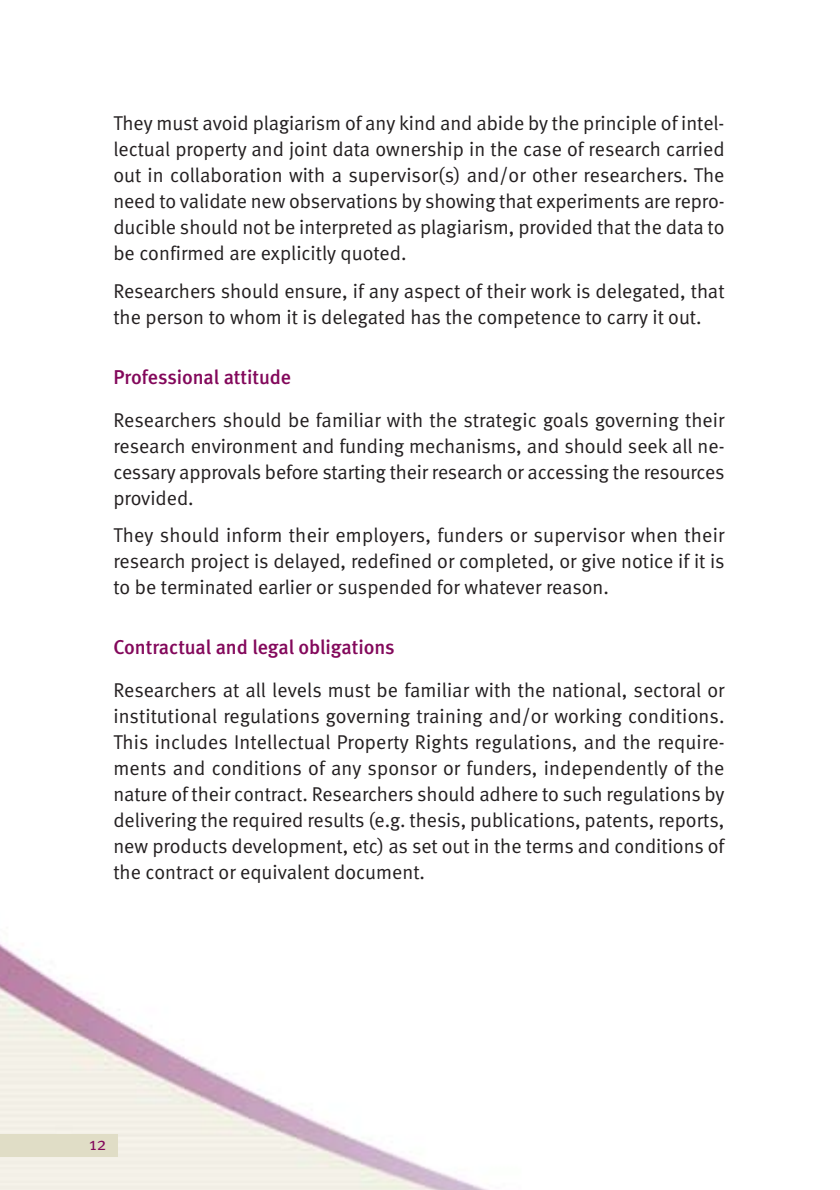
<style>
.page{position:relative;width:840px;height:1190px;background:#fff}
.page>*{position:absolute;margin:0;border:0;box-sizing:border-box;transform-origin:0 0}
.t1{font:20px/26px "Meta Normal";color:#231f20;text-align:justify}
.t2{font:500 20px "Meta";color:#83085b}
.t3{font:18px "Meta Normal";color:#83085b}
</style>
<div class="page">
<img style="left:0;top:943px;width:488px;height:247px">
<div style="left:0;top:1134px;width:117px;height:23px;background:#e0ddc6"></div>
<p class="t1" style="left:113px;top:112px;width:613px">They must avoid plagiarism of any kind and abide by the principle of intel&shy;lectual property and joint data ownership in the case of research carried out in collaboration with a supervisor(s) and/or other researchers. The need to validate new observations by showing that experiments are repro&shy;ducible should not be interpreted as plagiarism, provided that the data to be confirmed are explicitly quoted.</p>
<p class="t1" style="left:113px;top:279px;width:613px">Researchers should ensure, if any aspect of their work is delegated, that the person to whom it is delegated has the competence to carry it out.</p>
<p class="t2" style="left:113px;top:369px;width:179px">Professional attitude</p>
<p class="t1" style="left:113px;top:408px;width:613px">Researchers should be familiar with the strategic goals governing their research environment and funding mechanisms, and should seek all ne&shy;cessary approvals before starting their research or accessing the resources provided.</p>
<p class="t1" style="left:113px;top:523px;width:613px">They should inform their employers, funders or supervisor when their research project is delayed, redefined or completed, or give notice if it is to be terminated earlier or suspended for whatever reason.</p>
<p class="t2" style="left:113px;top:639px;width:283px">Contractual and legal obligations</p>
<p class="t1" style="left:113px;top:678px;width:613px">Researchers at all levels must be familiar with the national, sectoral or institutional regulations governing training and/or working conditions.<br>This includes Intellectual Property Rights regulations, and the require&shy;ments and conditions of any sponsor or funders, independently of the nature of their contract. Researchers should adhere to such regulations by delivering the required results (e.g. thesis, publications, patents, reports, new products development, etc) as set out in the terms and conditions of the contract or equivalent document.</p>
<p class="t3" style="left:89px;top:1136px;width:19px">12</p>
</div>
